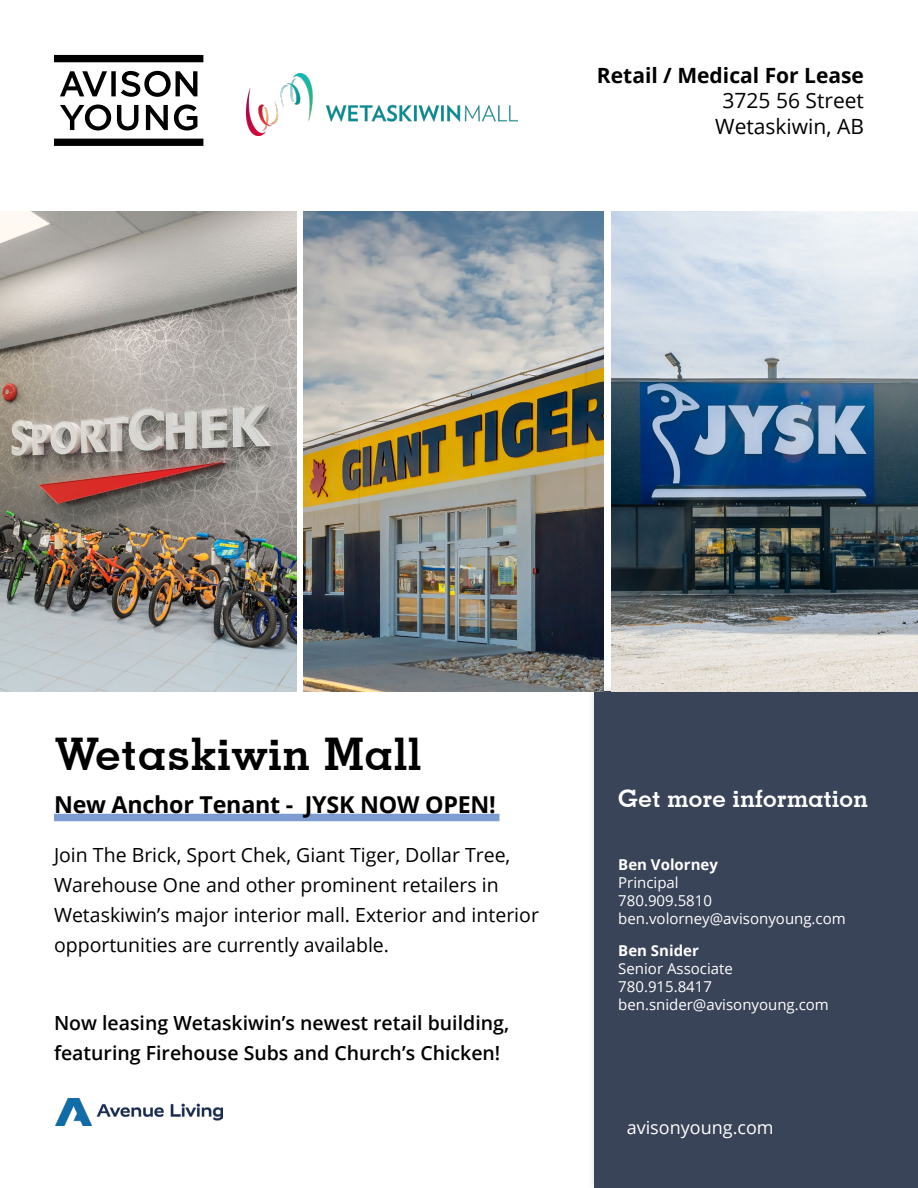
<style>
.page{position:relative;width:918px;height:1188px;background:#fff}
.page>*{position:absolute;margin:0;border:0;box-sizing:border-box;transform-origin:0 0}
.t1{font:700 45px "Geometric Slab 703 BT";letter-spacing:.025em;color:#000}
.t2{font:700 24px "Geometric Slab 703 BT";letter-spacing:.015em;color:#fff}
.t3{font:700 23.25px "Open Sans";letter-spacing:-.01em;color:#000}
.t4{font:21px/25.2px "Open Sans";color:#000;text-align:center}
.t5{font:700 21px "Open Sans";color:#000}
.t6{font:19.5px/30px "Open Sans";color:#000}
.t7{font:600 19.5px/30px "Open Sans";color:#000}
.t8{font:18px "Open Sans";color:#fff}
.t9{font:15px/18px "Open Sans";color:#fff}
.t10{font:700 15px "Open Sans";color:#fff}
</style>
<div class="page">
<div style="left:54px;top:814px;width:446px;height:7px;background:#7e9cd1"></div>
<div style="left:588px;top:684px;width:330px;height:504px;background:#000;opacity:.15"></div>
<div style="left:595px;top:691px;width:323px;height:497px;background:#3a4458"></div>
<svg style="left:54px;top:55px;width:149px;height:7px"></svg>
<svg style="left:54px;top:139px;width:149px;height:7px"></svg>
<svg style="left:60px;top:71px;width:137px;height:26px"></svg>
<svg style="left:60px;top:105px;width:51px;height:25px"></svg>
<svg style="left:117px;top:105px;width:21px;height:25px"></svg>
<svg style="left:146px;top:105px;width:22px;height:25px"></svg>
<svg style="left:174px;top:105px;width:23px;height:25px"></svg>
<img style="left:0;top:212px;width:296px;height:479px">
<img style="left:303px;top:212px;width:300px;height:479px">
<img style="left:611px;top:212px;width:307px;height:479px">
<img style="left:56px;top:1098px;width:167px;height:27px">
<img style="left:246px;top:74px;width:271px;height:61px">
<p class="t5" style="left:597px;top:61px;width:269px">Retail / Medical For Lease</p>
<p class="t4" style="left:715px;top:88px;width:150px">3725 56 Street<br>Wetaskiwin, AB</p>
<h1 class="t1" style="left:56px;top:727px;width:367px">Wetaskiwin Mall</h1>
<p class="t3" style="left:54px;top:788px;width:443px">New Anchor Tenant - JYSK NOW OPEN!</p>
<p class="t2" style="left:618px;top:784px;width:251px">Get more information</p>
<p class="t6" style="left:54px;top:839px;width:486px">Join The Brick, Sport Chek, Giant Tiger, Dollar Tree, Warehouse One and other prominent retailers in Wetaskiwin’s major interior mall. Exterior and interior opportunities are currently available.</p>
<p class="t10" style="left:618px;top:854px;width:101px">Ben Volorney</p>
<p class="t9" style="left:618px;top:873px;width:229px">Principal<br>780.909.5810 ben.volorney@avisonyoung.com</p>
<p class="t10" style="left:618px;top:940px;width:82px">Ben Snider</p>
<p class="t9" style="left:618px;top:960px;width:212px">Senior Associate<br>780.915.8417 ben.snider@avisonyoung.com</p>
<p class="t7" style="left:54px;top:1007px;width:457px">Now leasing Wetaskiwin’s newest retail building, featuring Firehouse Subs and Church’s Chicken!</p>
<p class="t8" style="left:627px;top:1115px;width:148px">avisonyoung.com</p>
</div>
